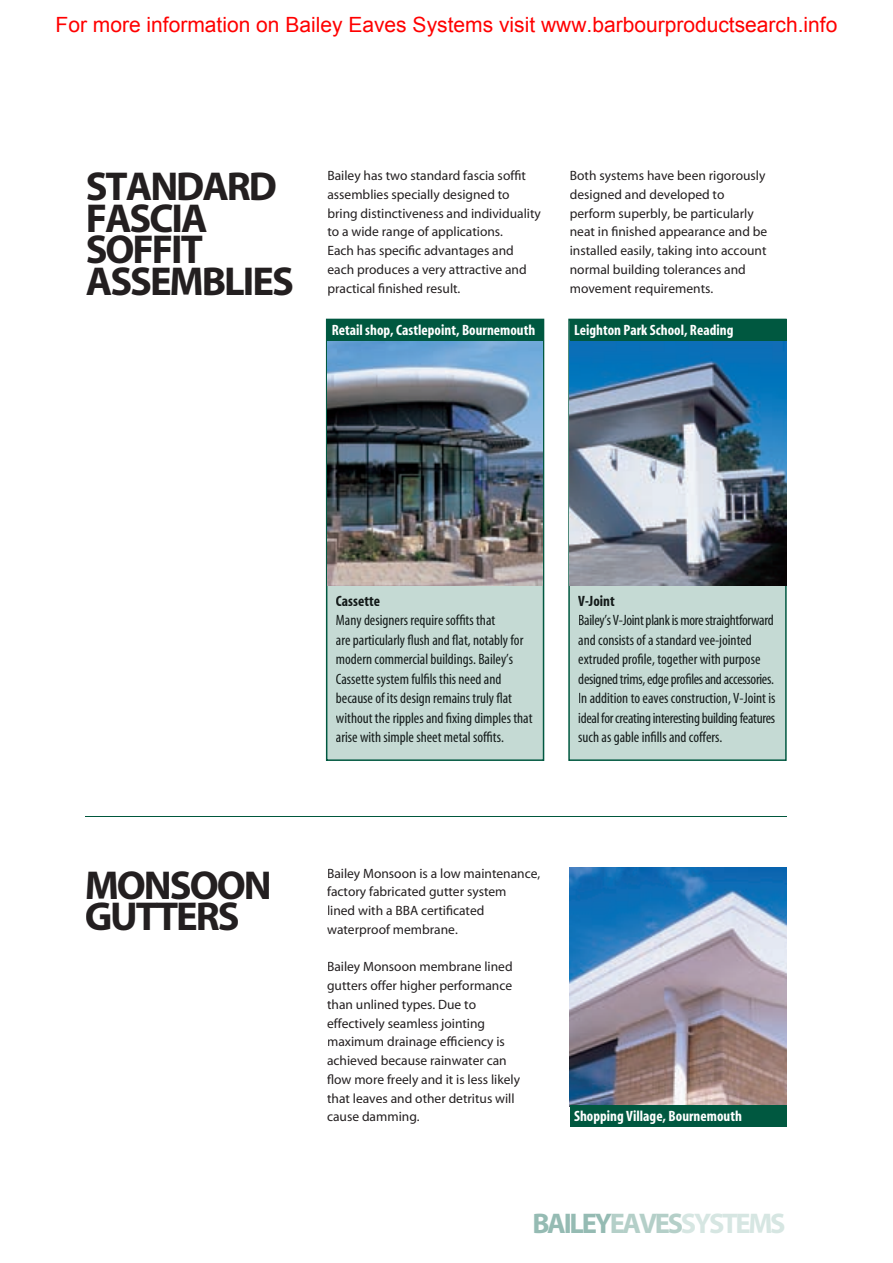
<style>
.page{position:relative;width:893px;height:1263px;background:#fff}
.page>*{position:absolute;margin:0;border:0;box-sizing:border-box;transform-origin:0 0}
.t1{font:700 40.5px/31.5px "Bailey";letter-spacing:-.05em;color:#231f20}
.t2{font:700 28.5px "Bailey";letter-spacing:-.08em;color:#d6e6e2}
.t3{font:21px "Arial";color:#f00}
.t4{font:15px/19.5px "Bailey Condensed";color:#141b1a}
.t5{font:700 15px "Bailey Condensed";color:#fff}
.t6{font:700 15px "Bailey Condensed";color:#141b1a}
.t7{font:13.5px/18.8px "Bailey";color:#231f20}
.s1{color:#95bbb3}
.s2{color:#b4cfc8}
</style>
<div class="page">
<svg style="left:568px;top:319px;width:219px;height:442px;background:#b8d1ca"></svg>
<hr style="left:85px;top:816px;width:701px;height:1px;background:#00573c">
<img style="left:570px;top:868px;width:217px;height:237px">
<div style="left:570px;top:1105px;width:217px;height:22px;background:#005840"></div>
<svg style="left:326px;top:319px;width:218px;height:442px;background:#b7d0c9"></svg>
<img style="left:327px;top:341px;width:216px;height:245px">
<div style="left:327px;top:320px;width:217px;height:21px;background:#005840"></div>
<img style="left:570px;top:341px;width:217px;height:245px">
<div style="left:570px;top:320px;width:217px;height:21px;background:#005840"></div>
<div style="left:336px;top:595px;width:44px;height:11px;background:#c5dad4"></div>
<div style="left:337px;top:614px;width:158px;height:14px;background:#c5dad4"></div>
<div style="left:336px;top:634px;width:187px;height:14px;background:#c5dad4"></div>
<div style="left:337px;top:654px;width:176px;height:13px;background:#c5dad4"></div>
<div style="left:336px;top:673px;width:165px;height:14px;background:#c5dad4"></div>
<div style="left:337px;top:692px;width:175px;height:14px;background:#c5dad4"></div>
<div style="left:336px;top:712px;width:197px;height:13px;background:#c5dad4"></div>
<div style="left:336px;top:731px;width:167px;height:14px;background:#c5dad4"></div>
<div style="left:578px;top:595px;width:36px;height:11px;background:#c5dad4"></div>
<div style="left:579px;top:614px;width:194px;height:14px;background:#c5dad4"></div>
<div style="left:579px;top:634px;width:173px;height:13px;background:#c5dad4"></div>
<div style="left:579px;top:653px;width:181px;height:14px;background:#c5dad4"></div>
<div style="left:579px;top:673px;width:195px;height:13px;background:#c5dad4"></div>
<div style="left:579px;top:693px;width:197px;height:12px;background:#c5dad4"></div>
<div style="left:579px;top:712px;width:196px;height:13px;background:#c5dad4"></div>
<div style="left:579px;top:731px;width:143px;height:14px;background:#c5dad4"></div>
<h3 class="t3" style="left:56px;top:11px;width:783px">For more information on Bailey Eaves Systems visit www.barbourproductsearch.info</h3>
<h1 class="t1" style="left:86px;top:173px;width:210px">STANDARD<br>FASCIA<br>SOFFIT<br>ASSEMBLIES</h1>
<p class="t7" style="left:327px;top:167px;width:215px">Bailey has two standard fascia soffit assemblies specially designed to bring distinctiveness and individuality to a wide range of applications.<br>Each has specific advantages and each produces a very attractive and practical finished result.</p>
<p class="t7" style="left:570px;top:167px;width:199px">Both systems have been rigorously designed and developed to perform superbly, be particularly neat in finished appearance and be installed easily, taking into account normal building tolerances and movement requirements.</p>
<p class="t5" style="left:332px;top:323px;width:205px">Retail shop, Castlepoint, Bournemouth</p>
<p class="t5" style="left:574px;top:323px;width:161px">Leighton Park School, Reading</p>
<h1 class="t1" style="left:85px;top:871px;width:188px">MONSOON<br>GUTTERS</h1>
<p class="t6" style="left:336px;top:593px;width:46px">Cassette</p>
<p class="t4" style="left:336px;top:611px;width:198px">Many designers require soffits that<br>are particularly flush and flat, notably for modern commercial buildings. Bailey’s Cassette system fulfils this need and because of its design remains truly flat without the ripples and fixing dimples that arise with simple sheet metal soffits.</p>
<p class="t6" style="left:578px;top:593px;width:38px">V-Joint</p>
<p class="t4" style="left:578px;top:611px;width:199px">Bailey’s V-Joint plank is more straightforward and consists of a standard vee-jointed extruded profile, together with purpose designed trims, edge profiles and accessories.<br>In addition to eaves construction, V-Joint is ideal for creating interesting building features such as gable infills and coffers.</p>
<p class="t7" style="left:327px;top:864px;width:215px">Bailey Monsoon is a low maintenance, factory fabricated gutter system<br>lined with a BBA certificated waterproof membrane.</p>
<p class="t7" style="left:327px;top:958px;width:194px">Bailey Monsoon membrane lined gutters offer higher performance than unlined types. Due to effectively seamless jointing maximum drainage efficiency is achieved because rainwater can flow more freely and it is less likely that leaves and other detritus will cause damming.</p>
<p class="t5" style="left:574px;top:1108px;width:169px">Shopping Village, Bournemouth</p>
<h2 class="t2" style="left:532px;top:1209px;width:255px"><span class="s1">BAILEY</span><span class="s2">EAVES</span>SYSTEMS</h2>
</div>
